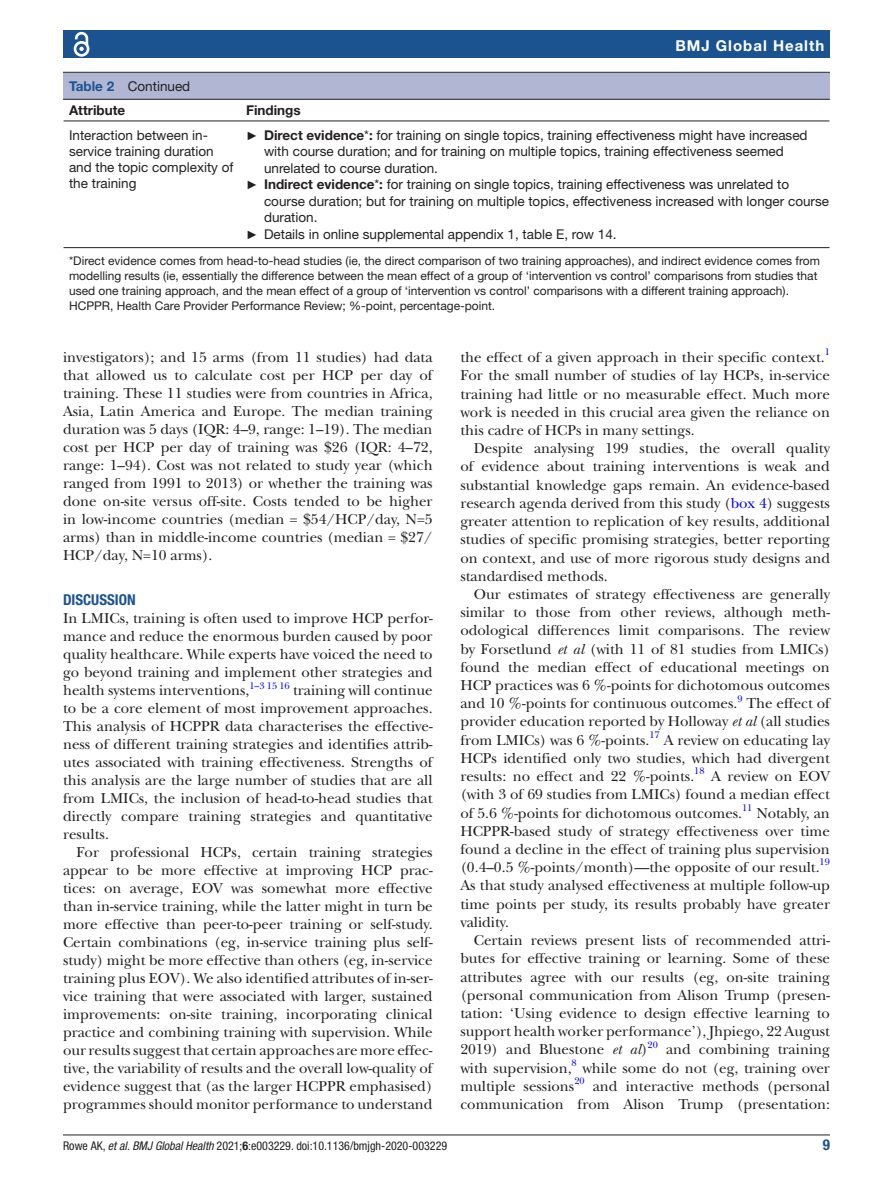
<style>
.page{position:relative;width:893px;height:1191px;background:#fff}
.page>*{position:absolute;margin:0;border:0;box-sizing:border-box;transform-origin:0 0}
.t1{font:15px/18px "New Baskerville";color:#231f20;text-align:justify}
.t2{font:700 15px "Helvetica Neue LT Std";letter-spacing:.065em;color:#fff}
.t3{font:700 condensed 15px "Helvetica Neue LT Std";color:#1b5391}
.t4{font:13.5px/16.2px "Helvetica Neue LT Std";color:#231f20}
.t5{font:700 13.5px "Helvetica Neue LT Std";color:#231f20}
.t6{font:12px/15px "Helvetica Neue LT Std";color:#231f20}
.t7{font:condensed 12px "Helvetica Neue LT Std";color:#231f20}
.t8{font:9.9px "New Baskerville";color:#00f}
.s1{font-weight:700;color:#1b5391}
.s2{font-family:"Arial";font-size:12px}
.s3{font-weight:700}
.s4{color:#00f}
.s5{font-style:italic}
</style>
<div class="page">
<hr style="left:63px;top:1134px;width:767px;height:1px;background:#231f20">
<div style="left:63px;top:31px;width:767px;height:27px;background:#1b5391"></div>
<svg style="left:73px;top:31px;width:17px;height:26px"></svg>
<div style="left:63px;top:91px;width:767px;height:219px;background:#b1b7d3"></div>
<div style="left:64px;top:100px;width:766px;height:210px;background:#fff"></div>
<hr style="left:63px;top:99px;width:177px;height:1px;background:#231f20">
<hr style="left:63px;top:121px;width:177px;height:1px;background:#231f20">
<hr style="left:240px;top:99px;width:590px;height:1px;background:#231f20">
<hr style="left:240px;top:121px;width:590px;height:1px;background:#231f20">
<hr style="left:63px;top:247px;width:177px;height:1px;background:#231f20">
<hr style="left:240px;top:247px;width:590px;height:1px;background:#231f20">
<svg style="left:63px;top:100px;width:1px;height:21px"></svg>
<hr style="left:63px;top:121px;width:1px;height:127px;background:#fff">
<hr style="left:63px;top:248px;width:1px;height:62px;background:#fff">
<hr style="left:69px;top:294px;width:761px;height:2px;background:#fff">
<hr style="left:69px;top:309px;width:761px;height:2px;background:#fff">
<div style="left:63px;top:73px;width:767px;height:18px;background:#b1b7d3"></div>
<hr style="left:63px;top:72px;width:767px;height:1px;background:#231f20">
<p class="t4" style="left:69px;top:78px;width:123px"><span class="s1">Table 2</span> Continued</p>
<p class="t2" style="left:675px;top:36px;width:150px">BMJ Global Health</p>
<p class="t5" style="left:69px;top:102px;width:58px">Attribute</p>
<p class="t5" style="left:246px;top:102px;width:56px">Findings</p>
<p class="t4" style="left:69px;top:126px;width:166px">Interaction between in&shy;service training duration and the topic complexity of the training</p>
<p class="t4" style="left:246px;top:126px;width:563px"><span class="s2">►</span> <span class="s3">Direct evidence</span>*<span class="s3">:</span> for training on single topics, training effectiveness might have increased</p>
<p class="t4" style="left:264px;top:143px;width:521px">with course duration; and for training on multiple topics, training effectiveness seemed</p>
<p class="t4" style="left:264px;top:159px;width:176px">unrelated to course duration.</p>
<p class="t4" style="left:246px;top:176px;width:545px"><span class="s2">►</span> <span class="s3">Indirect evidence</span>*<span class="s3">:</span> for training on single topics, training effectiveness was unrelated to</p>
<p class="t4" style="left:264px;top:192px;width:567px">course duration; but for training on multiple topics, effectiveness increased with longer course</p>
<p class="t4" style="left:264px;top:209px;width:55px">duration.</p>
<p class="t4" style="left:246px;top:225px;width:372px"><span class="s2">►</span> Details in online supplemental appendix 1, table E, row 14.</p>
<p class="t6" style="left:69px;top:253px;width:752px">*Direct evidence comes from head-to-head studies (ie, the direct comparison of two training approaches), and indirect evidence comes from modelling results (ie, essentially the difference between the mean effect of a group of ‘intervention vs control’ comparisons from studies that used one training approach, and the mean effect of a group of ‘intervention vs control’ comparisons with a different training approach).<br>HCPPR, Health Care Provider Performance Review; %-point, percentage-point.</p>
<p class="t1" style="left:63px;top:348px;width:371px">investigators); and 15 arms (from 11 studies) had data that allowed us to calculate cost per HCP per day of training. These 11 studies were from countries in Africa, Asia, Latin America and Europe. The median training duration was 5 days (IQR: 4–9, range: 1–19). The median cost per HCP per day of training was $26 (IQR: 4–72, range: 1–94). Cost was not related to study year (which ranged from 1991 to 2013) or whether the training was done on-site versus off-site. Costs tended to be higher in low-income countries (median = $54/HCP/day, N=5 arms) than in middle-income countries (median = $27/ HCP/day, N=10 arms).</p>
<p class="t3" style="left:63px;top:591px;width:74px">DISCUSSION</p>
<p class="t1" style="left:63px;top:609px;width:371px">In LMICs, training is often used to improve HCP perfor&shy;mance and reduce the enormous burden caused by poor quality healthcare. While experts have voiced the need to go beyond training and implement other strategies and health systems interventions,</p>
<p class="t8" style="left:249px;top:679px;width:42px">1–3 15 16</p>
<p class="t1" style="left:63px;top:681px;width:371px;text-indent:230px">training will continue to be a core element of most improvement approaches.<br>This analysis of HCPPR data characterises the effective&shy;ness of different training strategies and identifies attrib&shy;utes associated with training effectiveness. Strengths of this analysis are the large number of studies that are all from LMICs, the inclusion of head-to-head studies that directly compare training strategies and quantitative results.</p>
<p class="t1" style="left:63px;top:843px;width:371px;text-indent:14px">For professional HCPs, certain training strategies appear to be more effective at improving HCP prac&shy;tices: on average, EOV was somewhat more effective than in-service training, while the latter might in turn be more effective than peer-to-peer training or self-study.<br>Certain combinations (eg, in-service training plus self&shy;study) might be more effective than others (eg, in-service training plus EOV). We also identified attributes of in-ser&shy;vice training that were associated with larger, sustained improvements: on-site training, incorporating clinical practice and combining training with supervision. While our results suggest that certain approaches are more effec&shy;tive, the variability of results and the overall low-quality of evidence suggest that (as the larger HCPPR emphasised) programmes should monitor performance to understand</p>
<p class="t1" style="left:460px;top:348px;width:366px">the effect of a given approach in their specific context.</p>
<p class="t8" style="left:825px;top:346px;width:7px">1</p>
<p class="t1" style="left:460px;top:366px;width:371px">For the small number of studies of lay HCPs, in-service training had little or no measurable effect. Much more work is needed in this crucial area given the reliance on this cadre of HCPs in many settings.</p>
<p class="t1" style="left:460px;top:439px;width:371px;text-indent:14px">Despite analysing 199 studies, the overall quality of evidence about training interventions is weak and substantial knowledge gaps remain. An evidence-based research agenda derived from this study (<span class="s4">box 4</span>) suggests greater attention to replication of key results, additional studies of specific promising strategies, better reporting on context, and use of more rigorous study designs and standardised methods.</p>
<p class="t1" style="left:460px;top:585px;width:371px;text-indent:14px">Our estimates of strategy effectiveness are generally similar to those from other reviews, although meth&shy;odological differences limit comparisons. The review by Forsetlund <span class="s5">et al</span> (with 11 of 81 studies from LMICs) found the median effect of educational meetings on HCP practices was 6 %-points for dichotomous outcomes and 10 %-points for continuous outcomes.</p>
<p class="t8" style="left:737px;top:692px;width:7px">9</p>
<p class="t1" style="left:460px;top:694px;width:371px;text-indent:286px">The effect of provider education reported by Holloway <span class="s5">et al</span> (all studies from LMICs) was 6 %-points.<sup>17</sup> A review on educating lay HCPs identified only two studies, which had divergent results: no effect and 22 %-points.</p>
<p class="t8" style="left:694px;top:765px;width:12px">18</p>
<p class="t1" style="left:460px;top:767px;width:371px;text-indent:251px">A review on EOV (with 3 of 69 studies from LMICs) found a median effect of 5.6 %-points for dichotomous outcomes.</p>
<p class="t8" style="left:742px;top:802px;width:12px">11</p>
<p class="t1" style="left:460px;top:803px;width:371px;text-indent:296px">Notably, an HCPPR-based study of strategy effectiveness over time found a decline in the effect of training plus supervision (0.4–0.5 %-points/month)—the opposite of our result.</p>
<p class="t8" style="left:820px;top:856px;width:12px">19</p>
<p class="t1" style="left:460px;top:876px;width:371px">As that study analysed effectiveness at multiple follow-up time points per study, its results probably have greater validity.</p>
<p class="t1" style="left:460px;top:931px;width:371px;text-indent:14px">Certain reviews present lists of recommended attri&shy;butes for effective training or learning. Some of these attributes agree with our results (eg, on-site training (personal communication from Alison Trump (presen&shy;tation: ‘Using evidence to design effective learning to support health worker performance’), Jhpiego, 22 August 2019) and Bluestone <span class="s5">et al</span>)<sup>20</sup></p>
<p class="t1" style="left:460px;top:1040px;width:371px;text-indent:206px">and combining training with supervision,<sup>8</sup> while some do not (eg, training over multiple sessions</p>
<p class="t8" style="left:574px;top:1075px;width:12px">20</p>
<p class="t1" style="left:460px;top:1077px;width:371px;text-align:right">and interactive methods (personal<br>communication from Alison Trump (presentation:</p>
<p class="t7" style="left:63px;top:1138px;width:386px">Rowe AK, <span class="s5">et al</span>. <span class="s5">BMJ Global Health</span> 2021;<span class="s3">6</span>:e003229. doi:10.1136/bmjgh-2020-003229</p>
<p class="t3" style="left:823px;top:1135px;width:9px">9</p>
</div>
